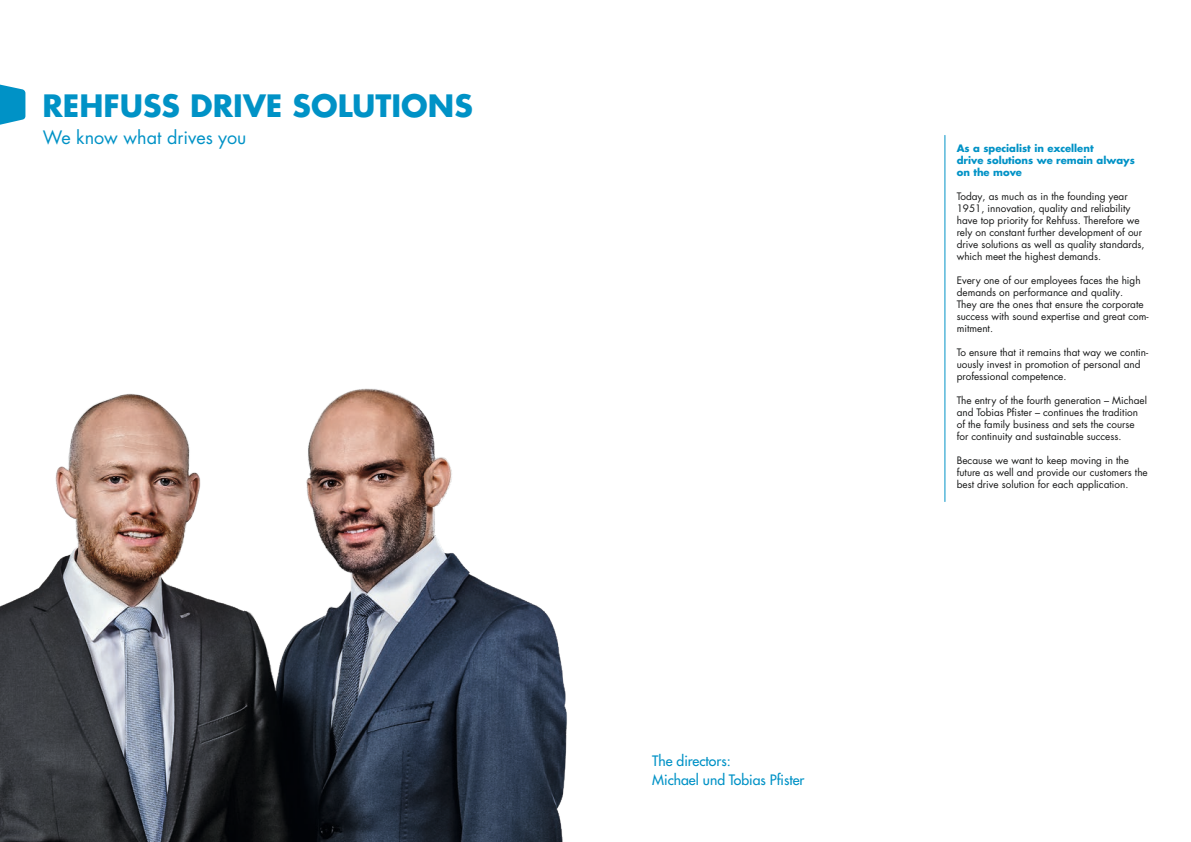
<style>
.page{position:relative;width:1191px;height:842px;background:#fff}
.page>*{position:absolute;margin:0;border:0;box-sizing:border-box;transform-origin:0 0}
.t1{font:700 30px "Futura LT Pro";color:#0092c6}
.t2{font:18px "Futura LT Pro";color:#0092c6}
.t3{font:500 14px/19px "Futura LT Pro";color:#0092c6}
.t4{font:10px/12px "Futura LT Pro";color:#151616}
.t5{font:700 10px/12px "Futura LT Pro";color:#0092c6}
</style>
<div class="page">
<img style="left:0;top:388px;width:567px;height:454px">
<hr style="left:944px;top:135px;width:1px;height:367px;background:#0092c6">
<svg style="left:0;top:84px;width:25px;height:41px"></svg>
<h1 class="t1" style="left:42px;top:83px;width:432px">REHFUSS DRIVE SOLUTIONS</h1>
<h2 class="t2" style="left:43px;top:125px;width:205px">We know what drives you</h2>
<h3 class="t3" style="left:652px;top:751px;width:154px">The directors:<br>Michael und Tobias Pfister</h3>
<p class="t5" style="left:956px;top:142px;width:180px">As a specialist in excellent<br>drive solutions we remain always on the move</p>
<p class="t4" style="left:956px;top:190px;width:189px">Today, as much as in the founding year 1951, innovation, quality and reliability have top priority for Rehfuss. Therefore we rely on constant further development of our drive solutions as well as quality standards, which meet the highest demands.</p>
<p class="t4" style="left:956px;top:274px;width:193px">Every one of our employees faces the high demands on performance and quality.<br>They are the ones that ensure the corporate success with sound expertise and great com&shy;mitment.</p>
<p class="t4" style="left:956px;top:346px;width:193px">To ensure that it remains that way we contin&shy;uously invest in promotion of personal and professional competence.</p>
<p class="t4" style="left:956px;top:394px;width:192px">The entry of the fourth generation – Michael and Tobias Pfister – continues the tradition of the family business and sets the course for continuity and sustainable success.</p>
<p class="t4" style="left:956px;top:454px;width:192px">Because we want to keep moving in the future as well and provide our customers the best drive solution for each application.</p>
</div>
